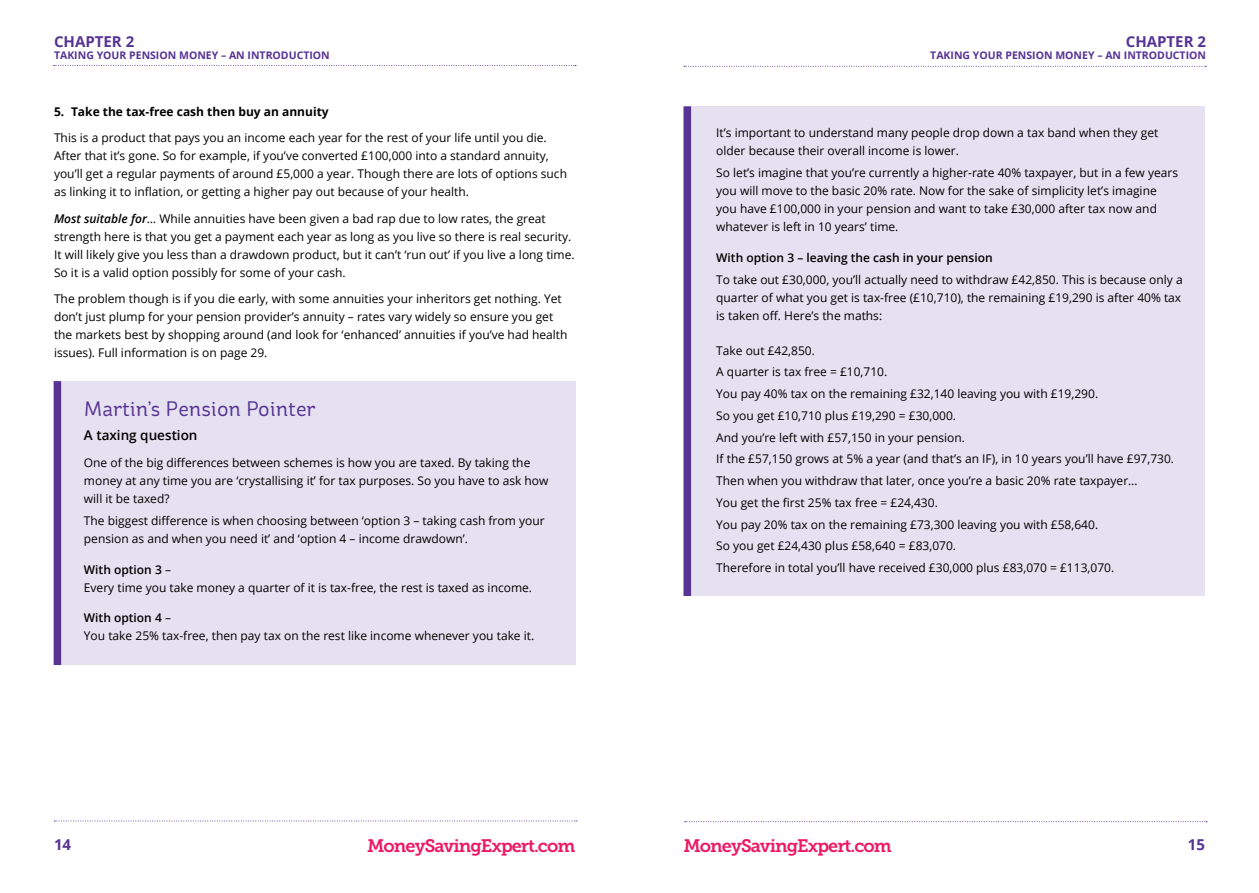
<style>
.page{position:relative;width:1259px;height:893px;background:#fff}
.page>*{position:absolute;margin:0;border:0;box-sizing:border-box;transform-origin:0 0}
.t1{font:21px "St Ryde";color:#573393}
.t2{font:18px "Museo Slab 700";letter-spacing:-.05em;color:#ed1864}
.t3{font:700 15px "Open Sans";color:#573393}
.t4{font:600 13.5px "Open Sans";color:#000}
.t5{font:12px/18px "Open Sans";color:#000}
.t6{font:600 12px "Open Sans";color:#000}
.t7{font:700 12px "Open Sans";color:#000}
.t8{font:700 10.5px "Open Sans";color:#573393}
.s1{font-weight:600;font-style:italic}
.s2{font-weight:600}
</style>
<div class="page">
<svg style="left:54px;top:65px;width:522px;height:1px"></svg>
<svg style="left:54px;top:821px;width:523px;height:1px"></svg>
<div style="left:54px;top:381px;width:521px;height:284px;background:#e5e1f0"></div>
<div style="left:54px;top:381px;width:7px;height:284px;background:#573393"></div>
<svg style="left:684px;top:66px;width:522px;height:1px"></svg>
<svg style="left:684px;top:821px;width:523px;height:1px"></svg>
<div style="left:683px;top:106px;width:522px;height:490px;background:#e5e1f0"></div>
<div style="left:683px;top:106px;width:8px;height:490px;background:#573393"></div>
<p class="t3" style="left:54px;top:31px;width:82px">CHAPTER 2</p>
<p class="t8" style="left:54px;top:48px;width:277px">TAKING YOUR PENSION MONEY – AN INTRODUCTION</p>
<p class="t7" style="left:54px;top:103px;width:276px">5. Take the tax-free cash then buy an annuity</p>
<p class="t5" style="left:54px;top:129px;width:514px">This is a product that pays you an income each year for the rest of your life until you die.<br>After that it’s gone. So for example, if you’ve converted £100,000 into a standard annuity, you’ll get a regular payments of around £5,000 a year. Though there are lots of options such as linking it to inflation, or getting a higher pay out because of your health.</p>
<p class="t5" style="left:54px;top:209px;width:522px"><span class="s1">Most suitable for</span>… While annuities have been given a bad rap due to low rates, the great strength here is that you get a payment each year as long as you live so there is real security.<br>It will likely give you less than a drawdown product, but it can’t ‘run out’ if you live a long time.<br>So it is a valid option possibly for some of your cash.</p>
<p class="t5" style="left:54px;top:290px;width:515px">The problem though is if you die early, with some annuities your inheritors get nothing. Yet don’t just plump for your pension provider’s annuity – rates vary widely so ensure you get the markets best by shopping around (and look for ‘enhanced’ annuities if you’ve had health issues). Full information is on page 29.</p>
<h1 class="t1" style="left:84px;top:396px;width:233px">Martin’s Pension Pointer</h1>
<p class="t4" style="left:84px;top:426px;width:115px">A taxing question</p>
<p class="t5" style="left:84px;top:453px;width:466px">One of the big differences between schemes is how you are taxed. By taking the money at any time you are ‘crystallising it’ for tax purposes. So you have to ask how will it be taxed?</p>
<p class="t5" style="left:84px;top:511px;width:462px">The biggest difference is when choosing between ‘option 3 – taking cash from your pension as and when you need it’ and ‘option 4 – income drawdown’.</p>
<p class="t5" style="left:84px;top:560px;width:450px"><span class="s2">With option 3</span> –<br>Every time you take money a quarter of it is tax-free, the rest is taxed as income.</p>
<p class="t5" style="left:84px;top:609px;width:452px"><span class="s2">With option 4</span> –<br>You take 25% tax-free, then pay tax on the rest like income whenever you take it.</p>
<p class="t3" style="left:1125px;top:31px;width:82px">CHAPTER 2</p>
<p class="t8" style="left:930px;top:48px;width:277px">TAKING YOUR PENSION MONEY – AN INTRODUCTION</p>
<p class="t5" style="left:716px;top:123px;width:443px">It’s important to understand many people drop down a tax band when they get older because their overall income is lower.</p>
<p class="t5" style="left:716px;top:163px;width:463px">So let’s imagine that you’re currently a higher-rate 40% taxpayer, but in a few years you will move to the basic 20% rate. Now for the sake of simplicity let’s imagine you have £100,000 in your pension and want to take £30,000 after tax now and whatever is left in 10 years’ time.</p>
<p class="t6" style="left:716px;top:249px;width:278px">With option 3 – leaving the cash in your pension</p>
<p class="t5" style="left:716px;top:270px;width:468px">To take out £30,000, you’ll actually need to withdraw £42,850. This is because only a quarter of what you get is tax-free (£10,710), the remaining £19,290 is after 40% tax is taken off. Here’s the maths:</p>
<p class="t5" style="left:716px;top:339px;width:459px;line-height:21.8px">Take out £42,850.<br>A quarter is tax free = £10,710.<br>You pay 40% tax on the remaining £32,140 leaving you with £19,290.<br>So you get £10,710 plus £19,290 = £30,000.<br>And you’re left with £57,150 in your pension.<br>If the £57,150 grows at 5% a year (and that’s an IF), in 10 years you’ll have £97,730.<br>Then when you withdraw that later, once you’re a basic 20% rate taxpayer…<br>You get the first 25% tax free = £24,430.<br>You pay 20% tax on the remaining £73,300 leaving you with £58,640.<br>So you get £24,430 plus £58,640 = £83,070.<br>Therefore in total you’ll have received £30,000 plus £83,070 = £113,070.</p>
<p class="t3" style="left:54px;top:834px;width:19px">14</p>
<h2 class="t2" style="left:367px;top:836px;width:210px">MoneySavingExpert.com</h2>
<h2 class="t2" style="left:683px;top:836px;width:210px">MoneySavingExpert.com</h2>
<p class="t3" style="left:1187px;top:834px;width:19px">15</p>
</div>
